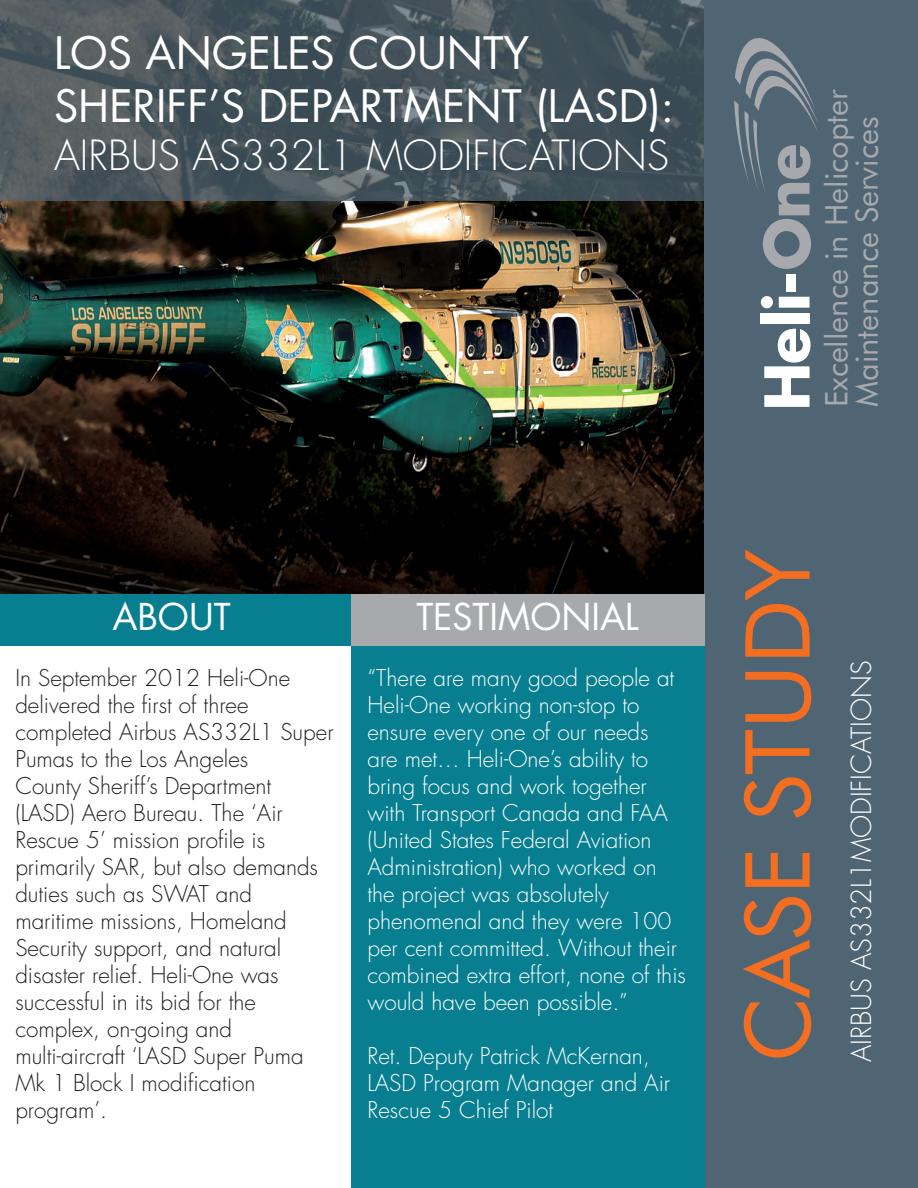
<style>
.page{position:relative;width:918px;height:1188px;background:#fff}
.page>*{position:absolute;margin:0;border:0;box-sizing:border-box;transform-origin:0 0}
.t1{font:90px "Futura BT";color:#f36e21}
.t2{font:43.5px/52.2px "Futura Std";color:#fff}
.t3{font:300 40.5px "Futura Std";color:#fff}
.t4{font:36px "Futura Std";color:#fff}
.t5{font:31.05px/30.2px "Futura BT";color:#a7a9ac}
.t6{font:300 27px "Futura Std";color:#fff}
.t7{font:300 22.5px/27px "Futura Std";color:#fff}
.t8{font:300 22.5px/27px "Futura Std";color:#231f20}
</style>
<div class="page">
<img style="left:0;top:201px;width:704px;height:393px">
<div style="left:704px;top:0;width:214px;height:1188px;background:#4f6573"></div>
<svg style="left:0;top:0;width:704px;height:201px;background:#47545b"></svg>
<svg style="left:734px;top:38px;width:84px;height:231px"></svg>
<svg style="left:764px;top:329px;width:47px;height:78px"></svg>
<div style="left:760px;top:313px;width:50px;height:11px;background:#fff"></div>
<svg style="left:761px;top:296px;width:49px;height:12px"></svg>
<div style="left:786px;top:274px;width:9px;height:17px;background:#fff"></div>
<div style="left:351px;top:594px;width:353px;height:594px;background:#087f90"></div>
<div style="left:0;top:594px;width:352px;height:52px;background:#087f90"></div>
<div style="left:351px;top:594px;width:353px;height:52px;background:#a8a9ad"></div>
<p class="t2" style="left:54px;top:28px;width:622px">LOS ANGELES COUNTY<br>SHERIFF’S DEPARTMENT (LASD):</p>
<p class="t3" style="left:54px;top:131px;width:617px">AIRBUS AS332L1 MODIFICATIONS</p>
<p class="t4" style="left:112px;top:594px;width:120px">ABOUT</p>
<p class="t4" style="left:416px;top:594px;width:224px">TESTIMONIAL</p>
<p class="t8" style="left:15px;top:665px;width:320px">In September 2012 Heli-One delivered the first of three completed Airbus AS332L1 Super<br>Pumas to the Los Angeles<br>County Sheriff’s Department (LASD) Aero Bureau. The ‘Air<br>Rescue 5’ mission profile is primarily SAR, but also demands duties such as SWAT and maritime missions, Homeland<br>Security support, and natural disaster relief. Heli-One was successful in its bid for the complex, on-going and multi-aircraft ‘LASD Super Puma<br>Mk 1 Block I modification program’.</p>
<p class="t7" style="left:367px;top:665px;width:308px">“There are many good people at</p>
<p class="t7" style="left:367px;top:692px;width:302px">Heli-One working non-stop to ensure every one of our needs are met… Heli-One’s ability to bring focus and work together with Transport Canada and FAA (United States Federal Aviation<br>Administration) who worked on the project was absolutely</p>
<p class="t7" style="left:367px;top:908px;width:320px">phenomenal and they were 100 per cent committed. Without their combined extra effort, none of this would have been possible.”</p>
<p class="t7" style="left:367px;top:1043px;width:284px">Ret. Deputy Patrick McKernan,</p>
<p class="t7" style="left:367px;top:1070px;width:304px">LASD Program Manager and Air<br>Rescue 5 Chief Pilot</p>
<p class="t5" style="left:821px;top:407px;width:320px;rotate:-90deg">Excellence in Helicopter<br>Maintenance Services</p>
<p class="t1" style="left:723px;top:1062px;width:515px;rotate:-90deg">CASE STUDY</p>
<p class="t6" style="left:845px;top:1062px;width:403px;rotate:-90deg">AIRBUS AS332L1MODIFICATIONS</p>
</div>
